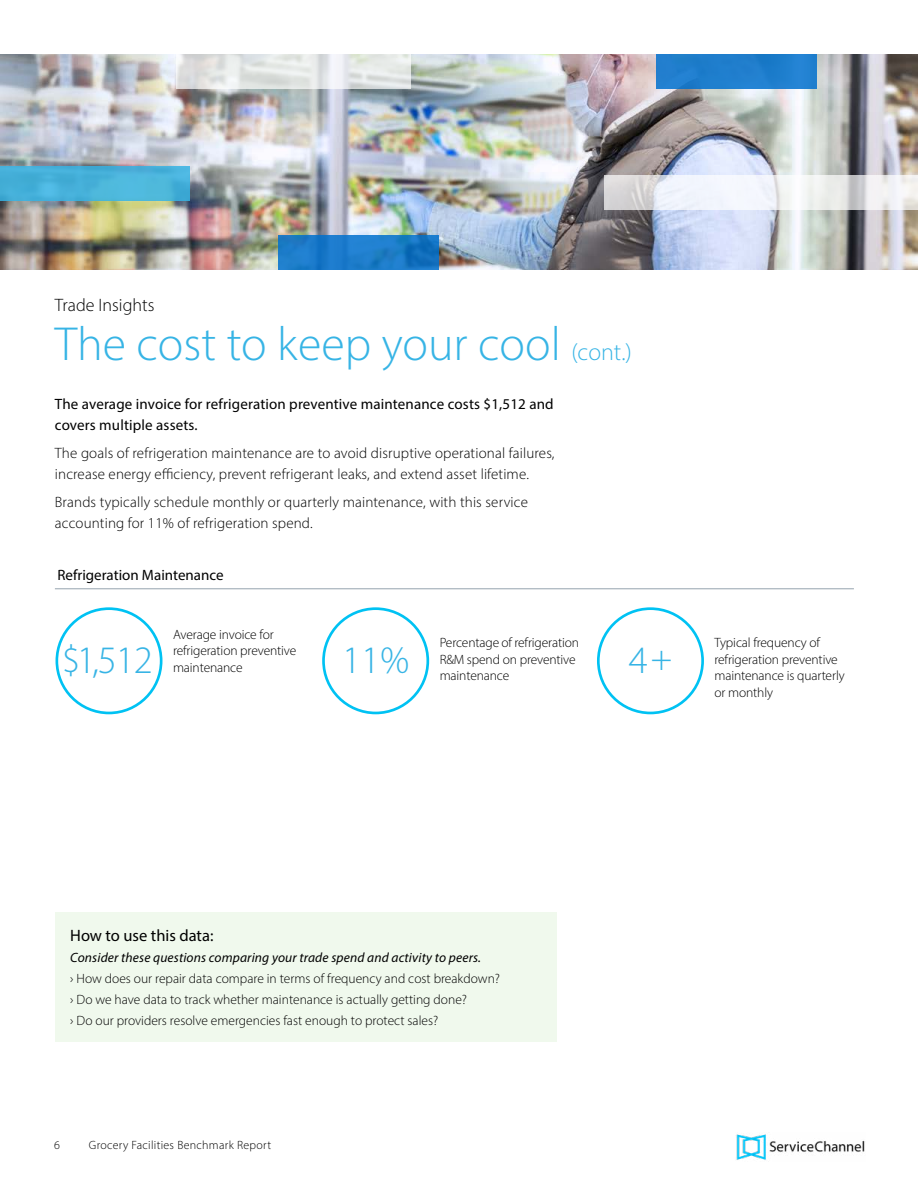
<style>
.page{position:relative;width:918px;height:1188px;background:#fff}
.page>*{position:absolute;margin:0;border:0;box-sizing:border-box;transform-origin:0 0}
.t1{font:300 48px "Myriad Pro";color:#37b4e5}
.t2{font:300 39px "Myriad Pro";color:#37b4e5}
.t3{font:300 18px "Myriad Pro";color:#000}
.t4{font:16.5px "Myriad Pro";color:#000}
.t5{font:300 15px/21px "Myriad Pro";letter-spacing:.01em;color:#000}
.t6{font:15px/21px "Myriad Pro";letter-spacing:.01em;color:#000}
.t7{font:300 13.5px/16.5px "Myriad Pro";letter-spacing:-.01em;color:#000}
.t8{font:italic 13.5px "Myriad Pro";letter-spacing:.01em;color:#000}
.t9{font:300 12px "Myriad Pro";letter-spacing:.025em;color:#000}
.s1{font-size:24px}
.s2{font-size:36px}
</style>
<div class="page">
<img style="left:736px;top:1134px;width:129px;height:26px">
<img style="left:0;top:54px;width:918px;height:216px">
<div style="left:0;top:166px;width:190px;height:35px;background:#47b2da"></div>
<svg style="left:278px;top:235px;width:160px;height:35px;fill:#1c7cca"></svg>
<div style="left:656px;top:54px;width:160px;height:35px;background:#207fce"></div>
<svg style="left:605px;top:175px;width:313px;height:35px;fill:#f0f2f5"></svg>
<div style="left:56px;top:607px;width:106px;height:107px;border:3px solid #00c2f3;border-radius:50%"></div>
<div style="left:322px;top:607px;width:107px;height:107px;border:3px solid #00c2f3;border-radius:50%"></div>
<hr style="left:55px;top:588px;width:799px;height:1px;background:#95a3ae">
<div style="left:55px;top:912px;width:502px;height:130px;background:#f0f9ed"></div>
<svg style="left:176px;top:54px;width:234px;height:35px;fill:#e3e6e5"></svg>
<div style="left:597px;top:607px;width:107px;height:107px;border:3px solid #00c2f3;border-radius:50%"></div>
<h3 class="t3" style="left:55px;top:294px;width:101px">Trade Insights</h3>
<h1 class="t1" style="left:55px;top:315px;width:579px">The cost to keep your cool <span class="s1">(cont.)</span></h1>
<p class="t6" style="left:55px;top:393px;width:500px">The average invoice for refrigeration preventive maintenance costs $1,512 and covers multiple assets.</p>
<p class="t5" style="left:55px;top:442px;width:501px">The goals of refrigeration maintenance are to avoid disruptive operational failures, increase energy efficiency, prevent refrigerant leaks, and extend asset lifetime.</p>
<p class="t5" style="left:55px;top:491px;width:475px">Brands typically schedule monthly or quarterly maintenance, with this service accounting for 11% of refrigeration spend.</p>
<p class="t6" style="left:57px;top:564px;width:168px">Refrigeration Maintenance</p>
<p class="t7" style="left:173px;top:626px;width:125px">Average invoice for refrigeration preventive maintenance</p>
<p class="t7" style="left:440px;top:635px;width:141px">Percentage of refrigeration<br>R&amp;M spend on preventive maintenance</p>
<h2 class="t2" style="left:62px;top:636px;width:93px">$1,512</h2>
<h2 class="t2" style="left:342px;top:636px;width:68px">11%</h2>
<h2 class="t2" style="left:629px;top:636px;width:45px">4<span class="s2">+</span></h2>
<p class="t7" style="left:714px;top:635px;width:132px">Typical frequency of refrigeration preventive maintenance is quarterly or monthly</p>
<p class="t4" style="left:70px;top:925px;width:145px">How to use this data:</p>
<p class="t8" style="left:70px;top:949px;width:412px">Consider these questions comparing your trade spend and activity to peers.</p>
<p class="t7" style="left:70px;top:967px;width:431px;line-height:21.1px">› How does our repair data compare in terms of frequency and cost breakdown? › Do we have data to track whether maintenance is actually getting done?<br>› Do our providers resolve emergencies fast enough to protect sales?</p>
<p class="t9" style="left:54px;top:1138px;width:7px">6</p>
<p class="t9" style="left:89px;top:1138px;width:184px">Grocery Facilities Benchmark Report</p>
</div>
